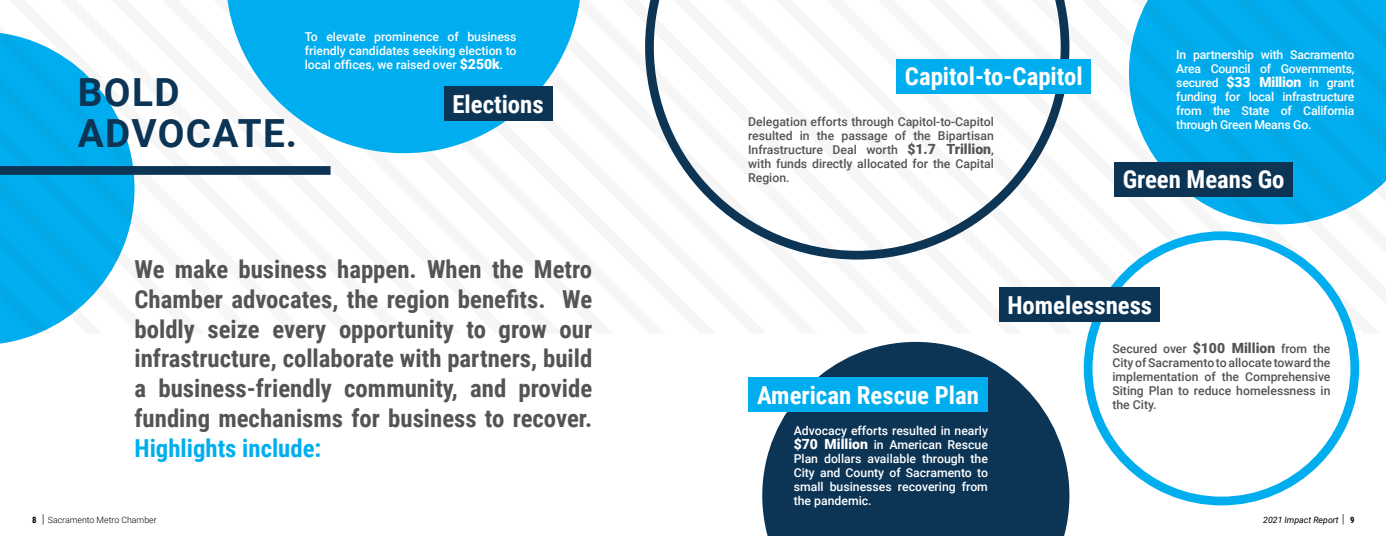
<style>
.page{position:relative;width:1386px;height:536px;background:#fff}
.page>*{position:absolute;margin:0;border:0;box-sizing:border-box;transform-origin:0 0}
.t1{font:700 38.76px/40.9px "Roboto";letter-spacing:.035em;color:#0c3455}
.t2{font:700 24.76px/29.8px "Roboto Condensed";color:#545454;text-align:justify}
.t3{font:700 24.76px "Roboto Condensed";color:#fff}
.t4{font:700 24.76px "Roboto Condensed";color:#00aeef}
.t5{font:500 12.25px/14px "Roboto";color:#fff;text-align:justify}
.t6{font:500 12.25px/14px "Roboto";color:#545454;text-align:justify}
.t7{font:300 8.75px "Roboto";color:#000}
.t8{font:italic 8.75px "Roboto";color:#000}
.s1{font-weight:900;font-size:14px}
.s2{font-family:"Roboto Condensed";font-weight:700}
.s3{font-weight:400;font-size:12.34px;color:#545454}
.s4{font-style:normal;font-size:12.34px;color:#545454}
.s5{font-family:"Roboto Condensed";font-weight:700;font-style:normal}
</style>
<div class="page">
<svg style="left:0;top:333px;width:39px;height:11px"></svg>
<svg style="left:1329px;top:0;width:51px;height:333px;fill:#03aeef"></svg>
<svg style="left:1278px;top:0;width:51px;height:289px;background:#26b8ee"></svg>
<svg style="left:1227px;top:0;width:51px;height:248px;background:#12b1ec"></svg>
<svg style="left:1176px;top:0;width:51px;height:244px;background:#26b7ee"></svg>
<svg style="left:1125px;top:0;width:51px;height:276px;fill:#03aeef"></svg>
<svg style="left:1022px;top:0;width:48px;height:181px"></svg>
<svg style="left:971px;top:166px;width:51px;height:156px"></svg>
<svg style="left:920px;top:216px;width:51px;height:34px"></svg>
<svg style="left:869px;top:59px;width:51px;height:201px"></svg>
<svg style="left:818px;top:247px;width:51px;height:13px"></svg>
<svg style="left:767px;top:229px;width:51px;height:27px"></svg>
<svg style="left:716px;top:193px;width:51px;height:47px"></svg>
<svg style="left:665px;top:114px;width:51px;height:92px"></svg>
<svg style="left:645px;top:0;width:20px;height:137px"></svg>
<svg style="left:0;top:32px;width:411px;height:301px"></svg>
<div style="left:0;top:166px;width:331px;height:9px;background:#0c3455"></div>
<svg style="left:226px;top:0;width:354px;height:153px;fill:#00aeef"></svg>
<div style="left:897px;top:59px;width:194px;height:35px;background:#00aeef"></div>
<div style="left:1115px;top:162px;width:178px;height:34px;background:#0c3455"></div>
<svg style="left:762px;top:342px;width:307px;height:194px;fill:#0c3455"></svg>
<div style="left:748px;top:377px;width:240px;height:34px;background:#00aeef"></div>
<div style="left:444px;top:86px;width:109px;height:35px;background:#0c3455"></div>
<div style="left:1088px;top:236px;width:267px;height:265px;background:#fff;border-radius:50%"></div>
<div style="left:1084px;top:231px;width:275px;height:274px;border:9px solid #00aeef;border-radius:50%"></div>
<div style="left:1000px;top:287px;width:160px;height:35px;background:#0c3455"></div>
<p class="t5" style="left:305px;top:29px;width:213px">To elevate prominence of business friendly candidates seeking election to local offices, we raised over <span class="s1">$250k</span>.</p>
<h2 class="t3" style="left:452px;top:87px;width:93px">Elections</h2>
<h1 class="t1" style="left:78px;top:70px;width:221px">BOLD<br>ADVOCATE.</h1>
<h2 class="t3" style="left:905px;top:59px;width:179px">Capitol-to-Capitol</h2>
<p class="t6" style="left:748px;top:114px;width:247px">Delegation efforts through Capitol-to-Capitol resulted in the passage of the Bipartisan Infrastructure Deal worth <span class="s1">$1.7 Trillion</span>, with funds directly allocated for the Capital Region.</p>
<p class="t5" style="left:1176px;top:47px;width:180px">In partnership with Sacramento Area Council of Governments, secured <span class="s1">$33 Million</span> in grant funding for local infrastructure from the State of California through Green Means Go.</p>
<h2 class="t3" style="left:1123px;top:162px;width:163px">Green Means Go</h2>
<p class="t2" style="left:135px;top:253px;width:459px">We make business happen. When the Metro Chamber advocates, the region benefits. We boldly seize every opportunity to grow our infrastructure, collaborate with partners, build a business-friendly community, and provide funding mechanisms for business to recover.</p>
<h2 class="t4" style="left:135px;top:430px;width:188px">Highlights include:</h2>
<h2 class="t3" style="left:757px;top:377px;width:223px">American Rescue Plan</h2>
<p class="t5" style="left:794px;top:423px;width:196px">Advocacy efforts resulted in nearly <span class="s1">$70 Million</span> in American Rescue Plan dollars available through the City and County of Sacramento to small businesses recovering from the pandemic.</p>
<h2 class="t3" style="left:1007px;top:288px;width:146px">Homelessness</h2>
<p class="t6" style="left:1112px;top:341px;width:220px">Secured over <span class="s1">$100 Million</span> from the City of Sacramento to allocate toward the implementation of the Comprehensive Siting Plan to reduce homelessness in the City.</p>
<p class="t7" style="left:32px;top:513px;width:126px"><span class="s2">8</span> <span class="s3">|</span> Sacramento Metro Chamber</p>
<p class="t8" style="left:1263px;top:513px;width:93px">2021 Impact Report <span class="s4">|</span> <span class="s5">9</span></p>
</div>
